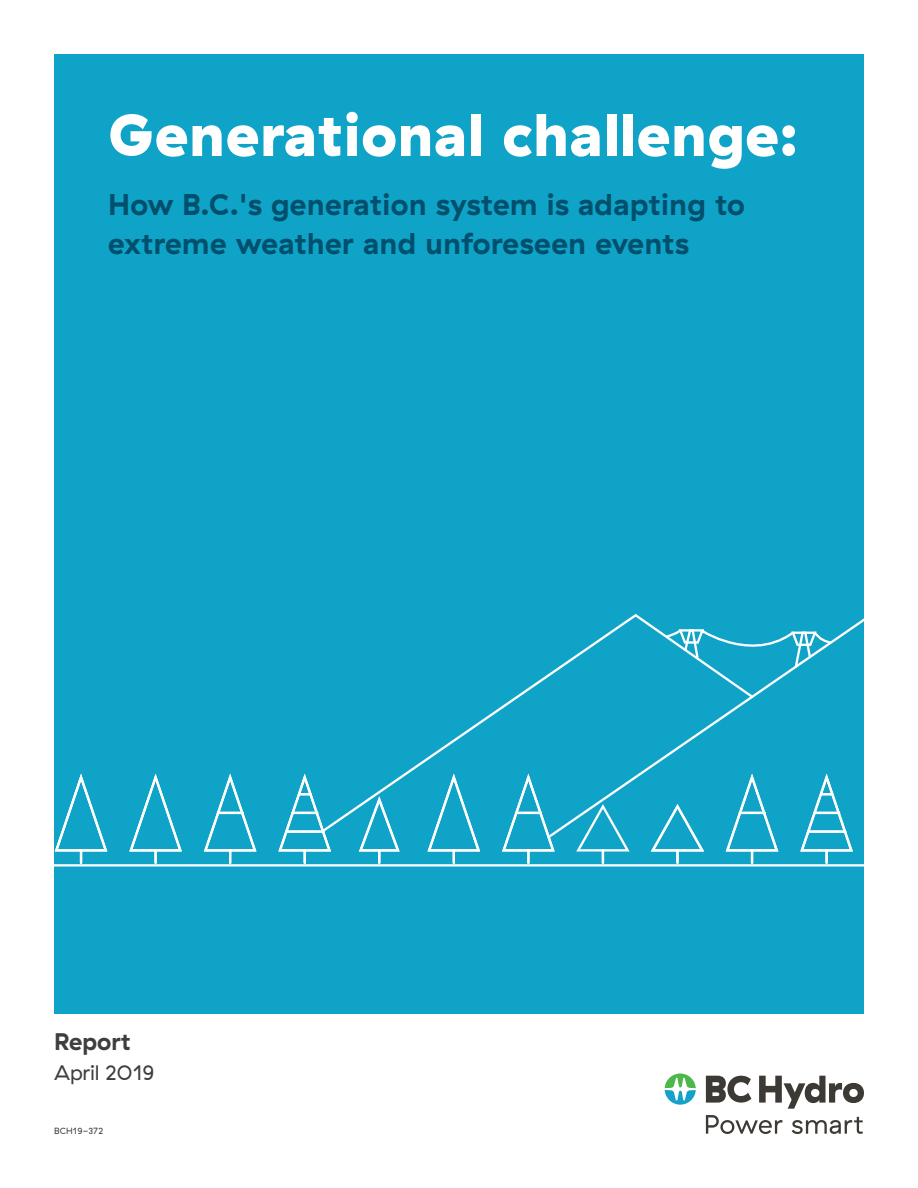
<style>
.page{position:relative;width:918px;height:1188px;background:#fff}
.page>*{position:absolute;margin:0;border:0;box-sizing:border-box;transform-origin:0 0}
.t1{font:900 60px "GT Haptik";letter-spacing:.015em;color:#fff}
.t2{font:700 30px/39px "GT Haptik";letter-spacing:.015em;color:#004f6c}
.t3{font:700 24px "GT Haptik";color:#3e3e3f}
.t4{font:21px "GT Haptik";letter-spacing:-.01em;color:#3e3e3f}
.t5{font:9px "GT Haptik";letter-spacing:.025em;color:#3e3e3f}
</style>
<div class="page">
<div style="left:54px;top:54px;width:810px;height:959px;background:#10a3c8"></div>
<svg style="left:665px;top:1074px;width:31px;height:31px"></svg>
<svg style="left:706px;top:1076px;width:45px;height:27px"></svg>
<svg style="left:759px;top:1076px;width:105px;height:33px"></svg>
<svg style="left:706px;top:1115px;width:76px;height:19px"></svg>
<svg style="left:792px;top:1117px;width:71px;height:17px"></svg>
<svg style="left:333px;top:676px;width:212px;height:150px"></svg>
<svg style="left:545px;top:614px;width:319px;height:220px"></svg>
<hr style="left:54px;top:864px;width:810px;height:3px;background:#fff">
<svg style="left:664px;top:622px;width:169px;height:47px"></svg>
<svg style="left:357px;top:797px;width:44px;height:66px"></svg>
<svg style="left:426px;top:774px;width:56px;height:89px"></svg>
<svg style="left:129px;top:774px;width:53px;height:89px"></svg>
<svg style="left:54px;top:774px;width:54px;height:89px"></svg>
<svg style="left:574px;top:803px;width:58px;height:60px"></svg>
<svg style="left:649px;top:803px;width:57px;height:60px"></svg>
<svg style="left:278px;top:774px;width:55px;height:89px"></svg>
<hr style="left:286px;top:830px;width:37px;height:3px;background:#fff">
<hr style="left:292px;top:812px;width:25px;height:2px;background:#fff">
<svg style="left:799px;top:774px;width:56px;height:89px"></svg>
<hr style="left:808px;top:830px;width:37px;height:3px;background:#fff">
<hr style="left:814px;top:812px;width:25px;height:2px;background:#fff">
<svg style="left:500px;top:774px;width:56px;height:89px"></svg>
<hr style="left:516px;top:812px;width:25px;height:2px;background:#fff">
<svg style="left:724px;top:774px;width:56px;height:89px"></svg>
<hr style="left:740px;top:812px;width:25px;height:2px;background:#fff">
<svg style="left:203px;top:774px;width:54px;height:89px"></svg>
<hr style="left:218px;top:812px;width:25px;height:2px;background:#fff">
<p class="t1" style="left:108px;top:96px;width:692px">Generational challenge:</p>
<p class="t2" style="left:108px;top:186px;width:638px">How B.C.'s generation system is adapting to extreme weather and unforeseen events</p>
<p class="t3" style="left:54px;top:1027px;width:78px">Report</p>
<p class="t4" style="left:54px;top:1061px;width:102px">April 2019</p>
<p class="t5" style="left:54px;top:1126px;width:51px">BCH19-372</p>
</div>
